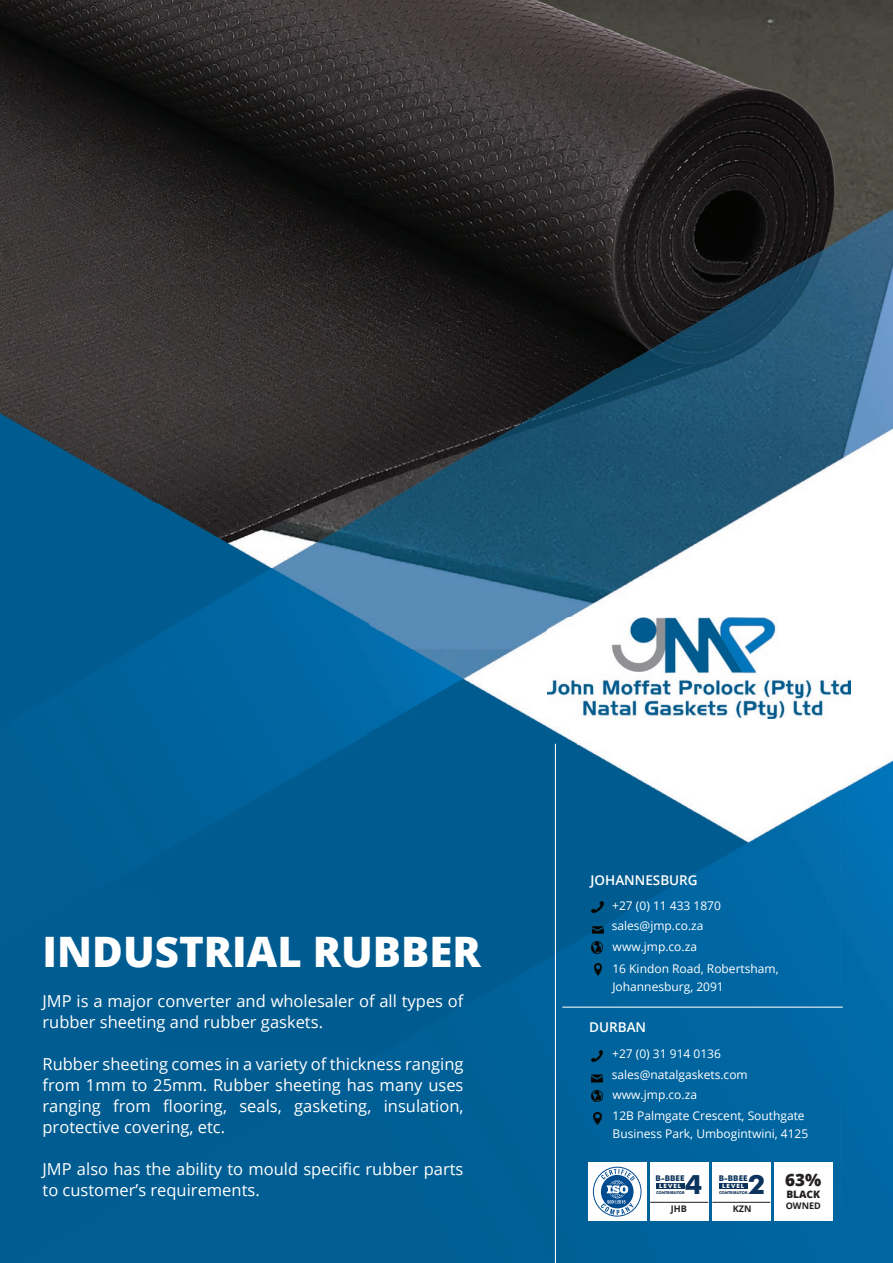
<style>
.page{position:relative;width:893px;height:1263px;background:#fff}
.page>*{position:absolute;margin:0;border:0;box-sizing:border-box;transform-origin:0 0}
.t1{font:800 42px "Open Sans";color:#fff}
.t2{font:700 26.55px "Futura BT";color:#0c335c;scale:1.06 1}
.t3{font:800 17.1px "Open Sans";color:#231f20}
.t4{font:16.5px/21px "Open Sans";color:#fff}
.t5{font:600 13.5px "Open Sans";color:#fff}
.t6{font:12px/20.9px "Open Sans";color:#fff}
.t7{font:800 10.2px "Open Sans";color:#231f20}
.t8{font:700 9.15px "Open Sans";color:#231f20}
.t9{font:700 7.95px "Futura BT";color:#0c335c}
.t10{font:700 5.85px "Futura BT";letter-spacing:.17em;color:#fff;scale:1.04 1}
.t11{font:700 3.9px "Futura BT";color:#0c335c}
.s1{font-family:"Futura BT";font-weight:700;font-size:26.55px;color:#0c335c}
</style>
<div class="page">
<img style="left:158px;top:0;width:735px;height:368px">
<img style="left:0;top:0;width:158px;height:1263px">
<img style="left:368px;top:368px;width:525px;height:263px">
<img style="left:157px;top:368px;width:211px;height:895px">
<img style="left:841px;top:679px;width:52px;height:584px">
<img style="left:367px;top:631px;width:210px;height:632px">
<img style="left:577px;top:718px;width:264px;height:545px">
<img style="left:547px;top:618px;width:303px;height:100px">
<hr style="left:555px;top:744px;width:1px;height:519px;background:#fff">
<img style="left:592px;top:923px;width:11px;height:14px">
<svg style="left:594px;top:963px;width:8px;height:12px"></svg>
<svg style="left:592px;top:901px;width:11px;height:12px"></svg>
<svg style="left:591px;top:942px;width:12px;height:11px"></svg>
<svg style="left:594px;top:1112px;width:7px;height:12px"></svg>
<svg style="left:591px;top:1050px;width:12px;height:11px"></svg>
<svg style="left:591px;top:1072px;width:12px;height:30px"></svg>
<div style="left:588px;top:1162px;width:58px;height:58px;background:#fff"></div>
<svg style="left:593px;top:1167px;width:48px;height:49px"></svg>
<div style="left:593px;top:1167px;width:48px;height:49px;border:1px solid #014b91;border-radius:50%"></div>
<svg style="left:601px;top:1169px;width:34px;height:46px"></svg>
<div style="left:650px;top:1162px;width:58px;height:58px;background:#fff"></div>
<div style="left:712px;top:1162px;width:58px;height:58px;background:#fff"></div>
<div style="left:774px;top:1162px;width:58px;height:58px;background:#fff"></div>
<div style="left:656px;top:1183px;width:28px;height:6px;background:#0c335c"></div>
<hr style="left:650px;top:1202px;width:58px;height:1px;background:#231f20">
<hr style="left:712px;top:1202px;width:58px;height:1px;background:#231f20">
<div style="left:719px;top:1183px;width:28px;height:6px;background:#0c335c"></div>
<hr style="left:562px;top:1006px;width:281px;height:2px;background:#fff">
<h1 class="t1" style="left:43px;top:920px;width:440px">INDUSTRIAL RUBBER</h1>
<p class="t4" style="left:43px;top:990px;width:422px">JMP is a major converter and wholesaler of all types of rubber sheeting and rubber gaskets.</p>
<p class="t4" style="left:43px;top:1053px;width:422px;text-align:justify">Rubber sheeting comes in a variety of thickness ranging from 1mm to 25mm. Rubber sheeting has many uses ranging from flooring, seals, gasketing, insulation, protective covering, etc.</p>
<p class="t4" style="left:43px;top:1158px;width:422px">JMP also has the ability to mould specific rubber parts to customer’s requirements.</p>
<p class="t5" style="left:590px;top:871px;width:109px">JOHANNESBURG</p>
<p class="t6" style="left:612px;top:896px;width:111px;line-height:20.1px">+27 (0) 11 433 1870 sales@jmp.co.za www.jmp.co.za</p>
<p class="t6" style="left:612px;top:959px;width:168px;line-height:18px">16 Kindon Road, Robertsham,<br>Johannesburg, 2091</p>
<p class="t5" style="left:589px;top:1018px;width:58px">DURBAN</p>
<p class="t6" style="left:612px;top:1043px;width:194px">+27 (0) 31 914 0136 sales@natalgaskets.com www.jmp.co.za<br>12B Palmgate Crescent, Southgate</p>
<p class="t6" style="left:613px;top:1123px;width:197px">Business Park, Umbogintwini, 4125</p>
<p class="t9" style="left:719px;top:1173px;width:30px">B-BBEE</p>
<p class="t3" style="left:748px;top:1166px;width:75px"><span class="s1">2</span> 63%</p>
<p class="t7" style="left:786px;top:1186px;width:35px">BLACK</p>
<p class="t8" style="left:786px;top:1199px;width:37px">OWNED</p>
<p class="t9" style="left:656px;top:1173px;width:30px">B-BBEE</p>
<h2 class="t2" style="left:685px;top:1168px;width:18px">4</h2>
<p class="t8" style="left:671px;top:1203px;width:18px">JHB</p>
<p class="t8" style="left:733px;top:1203px;width:20px">KZN</p>
<p class="t10" style="left:659px;top:1182px;width:23px">LEVEL</p>
<p class="t10" style="left:722px;top:1182px;width:23px">LEVEL</p>
<p class="t11" style="left:656px;top:1190px;width:30px">CONTRIBUTOR</p>
<p class="t11" style="left:719px;top:1190px;width:30px">CONTRIBUTOR</p>
</div>
